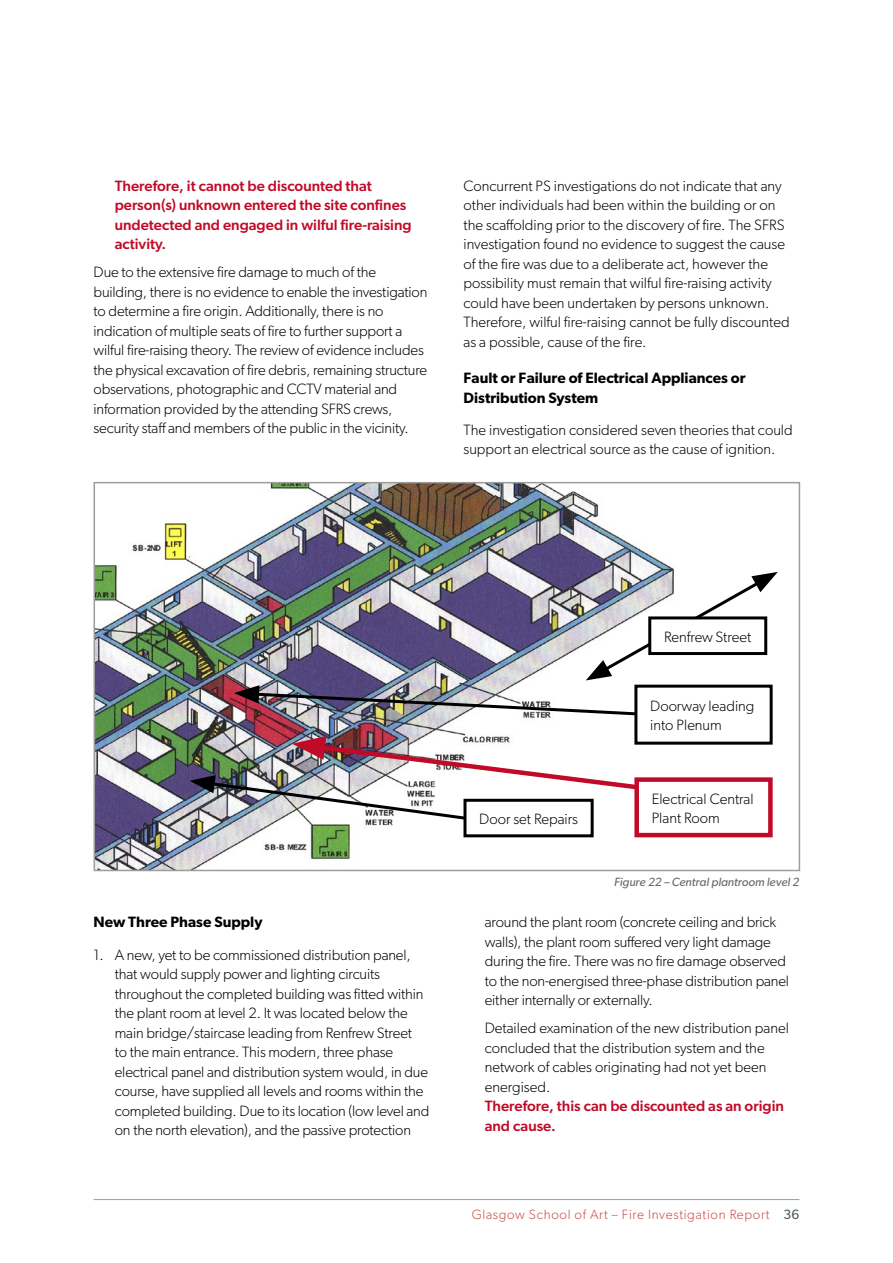
<style>
.page{position:relative;width:893px;height:1263px;background:#fff}
.page>*{position:absolute;margin:0;border:0;box-sizing:border-box;transform-origin:0 0}
.t1{font:300 15px/19.5px "Gibson";letter-spacing:-.01em;color:#000}
.t2{font:500 15px/19.5px "Gibson";color:#c10a27}
.t3{font:600 15px/19.5px "Gibson";color:#000}
.t4{font:300 13.5px "Gibson";letter-spacing:.05em;color:#cd4845}
.t5{font:italic 12px "Gibson";color:#686868}
.s1{font-weight:400;color:#4c565c}
</style>
<div class="page">
<hr style="left:94px;top:1199px;width:705px;height:1px;background:#939da3">
<img style="left:97px;top:485px;width:582px;height:383px">
<div style="left:94px;top:482px;width:706px;height:389px;border:2px solid #9d9d9c"></div>
<div style="left:636px;top:686px;width:135px;height:57px;background:#fff"></div>
<div style="left:634px;top:685px;width:139px;height:60px;border:3px solid #000"></div>
<div style="left:465px;top:800px;width:127px;height:36px;background:#fff"></div>
<div style="left:463px;top:799px;width:131px;height:38px;border:3px solid #000"></div>
<div style="left:637px;top:780px;width:133px;height:55px;background:#fff"></div>
<div style="left:634px;top:777px;width:139px;height:60px;border:4px solid #c10a27"></div>
<img style="left:190px;top:736px;width:452px;height:85px">
<img style="left:234px;top:572px;width:544px;height:145px">
<p class="t2" style="left:115px;top:175px;width:298px">Therefore, it cannot be discounted that person(s) unknown entered the site confines undetected and engaged in wilful fire-raising activity.</p>
<p class="t1" style="left:94px;top:262px;width:335px">Due to the extensive fire damage to much of the building, there is no evidence to enable the investigation to determine a fire origin. Additionally, there is no indication of multiple seats of fire to further support a wilful fire-raising theory. The review of evidence includes the physical excavation of fire debris, remaining structure observations, photographic and CCTV material and information provided by the attending SFRS crews, security staff and members of the public in the vicinity.</p>
<p class="t1" style="left:463px;top:175px;width:328px">Concurrent PS investigations do not indicate that any other individuals had been within the building or on the scaffolding prior to the discovery of fire. The SFRS investigation found no evidence to suggest the cause of the fire was due to a deliberate act, however the possibility must remain that wilful fire-raising activity could have been undertaken by persons unknown.<br>Therefore, wilful fire-raising cannot be fully discounted as a possible, cause of the fire.</p>
<p class="t3" style="left:463px;top:368px;width:284px">Fault or Failure of Electrical Appliances or<br>Distribution System</p>
<p class="t1" style="left:463px;top:420px;width:331px">The investigation considered seven theories that could support an electrical source as the cause of ignition.</p>
<p class="t3" style="left:94px;top:912px;width:170px">New Three Phase Supply</p>
<p class="t1" style="left:115px;top:944px;width:316px;text-indent:-21px">1. A new, yet to be commissioned distribution panel, that would supply power and lighting circuits throughout the completed building was fitted within the plant room at level 2. It was located below the main bridge/staircase leading from Renfrew Street<br>to the main entrance. This modern, three phase electrical panel and distribution system would, in due course, have supplied all levels and rooms within the completed building. Due to its location (low level and on the north elevation), and the passive protection</p>
<p class="t1" style="left:664px;top:627px;width:89px">Renfrew Street</p>
<p class="t1" style="left:479px;top:809px;width:100px">Door set Repairs</p>
<p class="t1" style="left:650px;top:696px;width:106px">Doorway leading into Plenum</p>
<p class="t1" style="left:652px;top:788px;width:103px">Electrical Central<br>Plant Room</p>
<p class="t5" style="left:614px;top:874px;width:187px">Figure 22 – Central plantroom level 2</p>
<p class="t1" style="left:485px;top:912px;width:306px">around the plant room (concrete ceiling and brick walls), the plant room suffered very light damage during the fire. There was no fire damage observed to the non-energised three-phase distribution panel either internally or externally.</p>
<p class="t1" style="left:485px;top:1018px;width:306px">Detailed examination of the new distribution panel concluded that the distribution system and the network of cables originating had not yet been energised.</p>
<p class="t2" style="left:485px;top:1096px;width:301px">Therefore, this can be discounted as an origin and cause.</p>
<p class="t4" style="left:472px;top:1206px;width:329px">Glasgow School of Art – Fire Investigation Report <span class="s1">36</span></p>
</div>
